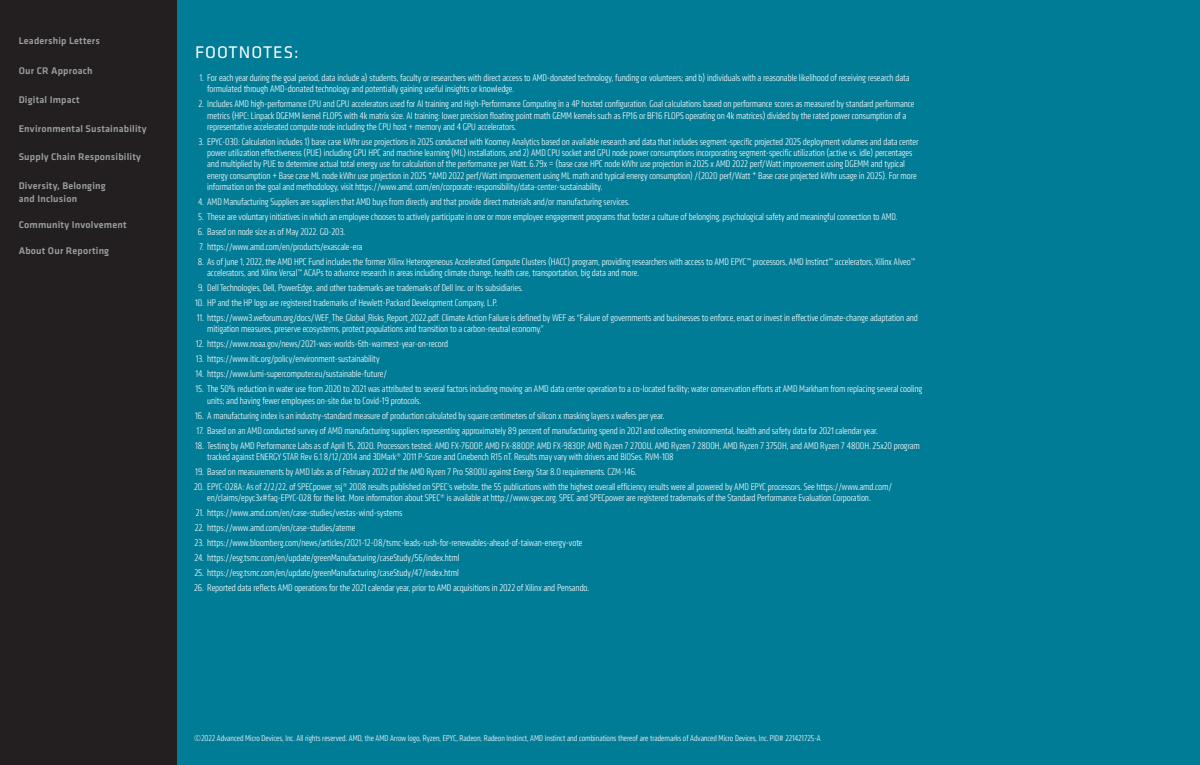
<style>
.page{position:relative;width:1200px;height:765px;background:#fff}
.page>*{position:absolute;margin:0;border:0;box-sizing:border-box;transform-origin:0 0}
.Gray_Cap_Subs{font:17.5px "Klavika";letter-spacing:.06em;color:#fff}
.footnotes{font:300 condensed 10px/11.2px "Klavika";letter-spacing:-.005em;color:#fff}
.t1{font:500 10px/12.5px "Klavika";letter-spacing:.02em;color:#9d9fa2}
.footnotes-2{font:300 condensed 8.75px "Klavika";color:#fff}
</style>
<div class="page">
<div style="left:0;top:0;width:177px;height:765px;background:#231f20"></div>
<div style="left:177px;top:0;width:1023px;height:765px;background:#007c97"></div>
<p class="t1" style="left:19px;top:34px;width:83px">Leadership Letters</p>
<p class="t1" style="left:19px;top:64px;width:75px">Our CR Approach</p>
<p class="t1" style="left:19px;top:93px;width:63px">Digital Impact</p>
<p class="t1" style="left:19px;top:122px;width:129px">Environmental Sustainability</p>
<p class="t1" style="left:19px;top:150px;width:124px">Supply Chain Responsibility</p>
<p class="t1" style="left:19px;top:179px;width:89px">Diversity, Belonging and Inclusion</p>
<p class="t1" style="left:19px;top:218px;width:109px">Community Involvement</p>
<p class="t1" style="left:19px;top:244px;width:92px">About Our Reporting</p>
<p class="Gray_Cap_Subs" style="left:195px;top:41px;width:105px">FOOTNOTES:</p>
<p class="footnotes" style="left:207px;top:72px;width:704px;text-indent:-8px">1. For each year during the goal period, data include a) students, faculty or researchers with direct access to AMD-donated technology, funding or volunteers; and b) individuals with a reasonable likelihood of receiving research data formulated through AMD-donated technology and potentially gaining useful insights or knowledge.</p>
<p class="footnotes" style="left:207px;top:98px;width:709px;text-indent:-9px">2. Includes AMD high-performance CPU and GPU accelerators used for AI training and High-Performance Computing in a 4P hosted configuration. Goal calculations based on performance scores as measured by standard performance metrics (HPC: Linpack DGEMM kernel FLOPS with 4k matrix size. AI training: lower precision floating point math GEMM kernels such as FP16 or BF16 FLOPS operating on 4k matrices) divided by the rated power consumption of a representative accelerated compute node including the CPU host + memory and 4 GPU accelerators.</p>
<p class="footnotes" style="left:207px;top:136px;width:713px;text-indent:-9px">3. EPYC-030: Calculation includes 1) base case kWhr use projections in 2025 conducted with Koomey Analytics based on available research and data that includes segment-specific projected 2025 deployment volumes and data center power utilization effectiveness (PUE) including GPU HPC and machine learning (ML) installations, and 2) AMD CPU socket and GPU node power consumptions incorporating segment-specific utilization (active vs. idle) percentages and multiplied by PUE to determine actual total energy use for calculation of the performance per Watt. 6.79x = (base case HPC node kWhr use projection in 2025 x AMD 2022 perf/Watt improvement using DGEMM and typical energy consumption + Base case ML node kWhr use projection in 2025 *AMD 2022 perf/Watt improvement using ML math and typical energy consumption) /(2020 perf/Watt * Base case projected kWhr usage in 2025). For more information on the goal and methodology, visit https://www.amd. com/en/corporate-responsibility/data-center-sustainability.</p>
<p class="footnotes" style="left:198px;top:196px;width:433px">4. AMD Manufacturing Suppliers are suppliers that AMD buys from directly and that provide direct materials and/or manufacturing services.</p>
<p class="footnotes" style="left:198px;top:211px;width:701px">5. These are voluntary initiatives in which an employee chooses to actively participate in one or more employee engagement programs that foster a culture of belonging, psychological safety and meaningful connection to AMD.</p>
<p class="footnotes" style="left:198px;top:226px;width:149px">6. Based on node size as of May 2022. GD-203.</p>
<p class="footnotes" style="left:199px;top:241px;width:165px">7. https://www.amd.com/en/products/exascale-era</p>
<p class="footnotes" style="left:207px;top:256px;width:710px;text-indent:-9px">8. As of June 1, 2022, the AMD HPC Fund includes the former Xilinx Heterogeneous Accelerated Compute Clusters (HACC) program, providing researchers with access to AMD EPYC™ processors, AMD Instinct™ accelerators, Xilinx Alveo™ accelerators, and Xilinx Versal™ ACAPs to advance research in areas including climate change, health care, transportation, big data and more.</p>
<p class="footnotes" style="left:198px;top:282px;width:327px">9. Dell Technologies, Dell, PowerEdge, and other trademarks are trademarks of Dell Inc. or its subsidiaries.</p>
<p class="footnotes" style="left:195px;top:297px;width:304px">10. HP and the HP logo are registered trademarks of Hewlett-Packard Development Company, L.P.</p>
<p class="footnotes" style="left:207px;top:312px;width:712px;text-indent:-10px">11. https://www3.weforum.org/docs/WEF_The_Global_Risks_Report_2022.pdf. Climate Action Failure is defined by WEF as “Failure of governments and businesses to enforce, enact or invest in effective climate-change adaptation and mitigation measures, preserve ecosystems, protect populations and transition to a carbon-neutral economy.”</p>
<p class="footnotes" style="left:196px;top:338px;width:254px">12. https://www.noaa.gov/news/2021-was-worlds-6th-warmest-year-on-record</p>
<p class="footnotes" style="left:196px;top:353px;width:185px">13. https://www.itic.org/policy/environment-sustainability</p>
<p class="footnotes" style="left:195px;top:368px;width:193px">14. https://www.lumi-supercomputer.eu/sustainable-future/</p>
<p class="footnotes" style="left:207px;top:383px;width:717px;text-indent:-12px">15. The 50% reduction in water use from 2020 to 2021 was attributed to several factors including moving an AMD data center operation to a co-located facility; water conservation efforts at AMD Markham from replacing several cooling units; and having fewer employees on-site due to Covid-19 protocols.</p>
<p class="footnotes" style="left:195px;top:410px;width:471px">16. A manufacturing index is an industry-standard measure of production calculated by square centimeters of silicon x masking layers x wafers per year.</p>
<p class="footnotes" style="left:196px;top:425px;width:683px">17. Based on an AMD conducted survey of AMD manufacturing suppliers representing approximately 89 percent of manufacturing spend in 2021 and collecting environmental, health and safety data for 2021 calendar year.</p>
<p class="footnotes" style="left:207px;top:440px;width:714px;text-indent:-12px">18. Testing by AMD Performance Labs as of April 15, 2020. Processors tested: AMD FX-7600P, AMD FX-8800P, AMD FX-9830P, AMD Ryzen 7 2700U, AMD Ryzen 7 2800H, AMD Ryzen 7 3750H, and AMD Ryzen 7 4800H. 25x20 program tracked against ENERGY STAR Rev 6.1 8/12/2014 and 3DMark® 2011 P-Score and Cinebench R15 nT. Results may vary with drivers and BIOSes. RVM-108</p>
<p class="footnotes" style="left:195px;top:466px;width:443px">19. Based on measurements by AMD labs as of February 2022 of the AMD Ryzen 7 Pro 5800U against Energy Star 8.0 requirements. CZM-146.</p>
<p class="footnotes" style="left:207px;top:481px;width:686px;text-indent:-13px">20. EPYC-028A: As of 2/2/22, of SPECpower_ssj® 2008 results published on SPEC’s website, the 55 publications with the highest overall efficiency results were all powered by AMD EPYC processors. See https://www.amd.com/ en/claims/epyc3x#faq-EPYC-028 for the list. More information about SPEC® is available at http://www.spec.org. SPEC and SPECpower are registered trademarks of the Standard Performance Evaluation Corporation.</p>
<p class="footnotes" style="left:196px;top:507px;width:208px">21. https://www.amd.com/en/case-studies/vestas-wind-systems</p>
<p class="footnotes" style="left:195px;top:522px;width:162px">22. https://www.amd.com/en/case-studies/ateme</p>
<p class="footnotes" style="left:195px;top:537px;width:390px">23. https://www.bloomberg.com/news/articles/2021-12-08/tsmc-leads-rush-for-renewables-ahead-of-taiwan-energy-vote</p>
<p class="footnotes" style="left:195px;top:552px;width:266px">24. https://esg.tsmc.com/en/update/greenManufacturing/caseStudy/56/index.html</p>
<p class="footnotes" style="left:195px;top:567px;width:266px">25. https://esg.tsmc.com/en/update/greenManufacturing/caseStudy/47/index.html</p>
<p class="footnotes" style="left:194px;top:582px;width:397px">26. Reported data reflects AMD operations for the 2021 calendar year, prior to AMD acquisitions in 2022 of Xilinx and Pensando.</p>
<p class="footnotes-2" style="left:194px;top:733px;width:628px">©2022 Advanced Micro Devices, Inc. All rights reserved. AMD, the AMD Arrow logo, Ryzen, EPYC, Radeon, Radeon Instinct, AMD Instinct and combinations thereof are trademarks of Advanced Micro Devices, Inc. PID# 221421725-A</p>
</div>
